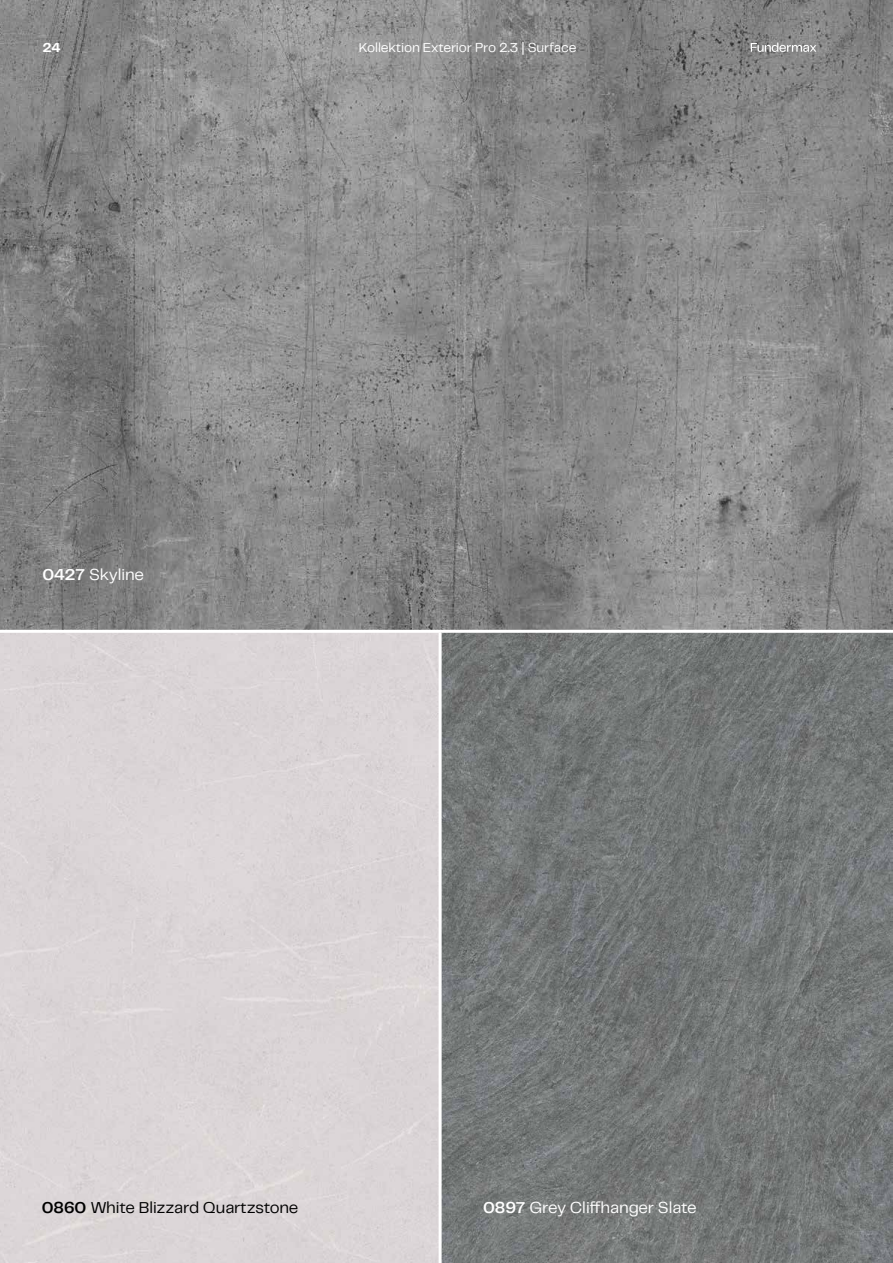
<style>
.page{position:relative;width:893px;height:1263px;background:#fff}
.page>*{position:absolute;margin:0;border:0;box-sizing:border-box;transform-origin:0 0}
.t1{font:16.5px "Telegraf";letter-spacing:-.01em;color:#fff}
.t2{font:16.5px "Telegraf";letter-spacing:-.015em;color:#000}
.t3{font:13.5px "Telegraf";letter-spacing:-.015em;color:#fff}
.t4{font:700 13.5px "Telegraf";color:#fff}
.s1{font-weight:600}
</style>
<div class="page">
<img style="left:0;top:0;width:893px;height:1263px">
<hr style="left:439px;top:633px;width:3px;height:630px;background:#fff">
<hr style="left:0;top:630px;width:893px;height:3px;background:#fff">
<svg style="left:751px;top:43px;width:65px;height:9px"></svg>
<p class="t4" style="left:43px;top:38px;width:20px">24</p>
<p class="t3" style="left:359px;top:38px;width:219px">Kollektion Exterior Pro 2.3 | Surface</p>
<p class="t1" style="left:43px;top:564px;width:103px"><span class="s1">0427</span> Skyline</p>
<p class="t2" style="left:42px;top:1197px;width:258px"><span class="s1">0860</span> White Blizzard Quartzstone</p>
<p class="t1" style="left:483px;top:1197px;width:215px"><span class="s1">0897</span> Grey Cliffhanger Slate</p>
</div>
